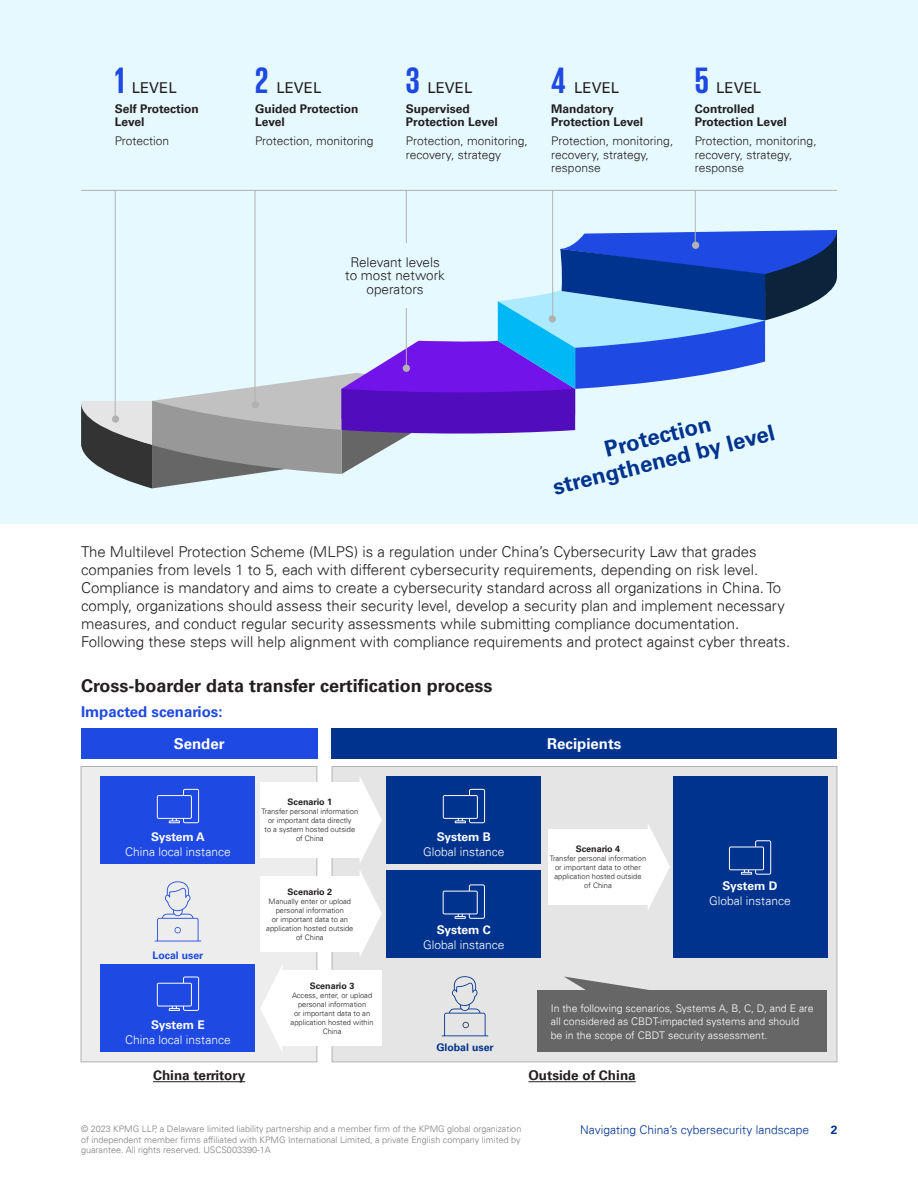
<style>
.page{position:relative;width:918px;height:1188px;background:#fff}
.page>*{position:absolute;margin:0;border:0;box-sizing:border-box;transform-origin:0 0}
.t1{font:700 37.5px "KPMG";color:#1e49e2}
.t2{font:700 22.2px/24.5px "Univers 65";color:#00338d;text-align:center}
.t3{font:700 18px "Univers 65";color:#231f20}
.t4{font:300 15px/18px "Univers 45";color:#231f20}
.t5{font:15px "Univers 55 Roman";color:#231f20}
.t6{font:700 15px "Univers 65";color:#1e49e2}
.t7{font:700 15px "Univers 65";color:#fff}
.t8{font:300 13.5px/13.5px "Univers 45";color:#231f20;text-align:center}
.t9{font:700 13.5px "Univers 65";color:#231f20}
.t10{font:300 12px/13.5px "Univers 45";color:#231f20}
.t11{font:700 12px/13.5px "Univers 65";color:#231f20}
.t12{font:300 12px "Univers 45";color:#fff}
.t13{font:300 12px "Univers 45";color:#00338d}
.t14{font:700 12px "Univers 65";color:#fff}
.t15{font:700 12px "Univers 65";color:#00338d}
.t16{font:300 10.5px/13.5px "Univers 45";color:#fff}
.t17{font:700 10.5px "Univers 65";color:#00338d}
.t18{font:700 10.5px "Univers 65";color:#1e49e2}
.t19{font:300 9px/10.8px "Univers 45";color:#7c7e81;text-align:justify}
.t20{font:700 9px "Univers 65";color:#231f20}
.t21{font:300 7.5px/9px "Univers 45";color:#231f20;text-align:center}
</style>
<div class="page">
<div style="left:0;top:0;width:918px;height:524px;background:#e6f9ff"></div>
<svg style="left:81px;top:230px;width:756px;height:258px"></svg>
<hr style="left:81px;top:190px;width:756px;height:1px;background:#b2b2b2">
<hr style="left:115px;top:191px;width:1px;height:228px;background:#b2b2b2">
<hr style="left:255px;top:190px;width:1px;height:215px;background:#b2b2b2">
<hr style="left:406px;top:190px;width:1px;height:178px;background:#b2b2b2">
<hr style="left:552px;top:190px;width:1px;height:129px;background:#b2b2b2">
<hr style="left:695px;top:190px;width:1px;height:55px;background:#b2b2b2">
<div style="left:112px;top:415px;width:7px;height:8px;background:#b2b2b2;border-radius:50%"></div>
<div style="left:252px;top:401px;width:7px;height:7px;background:#b2b2b2;border-radius:50%"></div>
<div style="left:403px;top:365px;width:7px;height:7px;background:#b2b2b2;border-radius:50%"></div>
<div style="left:549px;top:315px;width:7px;height:8px;background:#b2b2b2;border-radius:50%"></div>
<div style="left:692px;top:242px;width:7px;height:7px;background:#b2b2b2;border-radius:50%"></div>
<div style="left:322px;top:243px;width:146px;height:64px;background:#e6f9ff"></div>
<div style="left:81px;top:766px;width:236px;height:296px;background:#ededed;border:1px solid #b2b2b2"></div>
<div style="left:332px;top:766px;width:505px;height:296px;background:#e5e5e5;border:1px solid #b2b2b2"></div>
<hr style="left:153px;top:1081px;width:92px;height:1px;background:#231f20">
<hr style="left:528px;top:1081px;width:108px;height:1px;background:#231f20">
<div style="left:101px;top:776px;width:154px;height:88px;background:#1e49e2"></div>
<div style="left:101px;top:965px;width:154px;height:87px;background:#1e49e2"></div>
<div style="left:387px;top:776px;width:154px;height:88px;background:#00338d"></div>
<div style="left:387px;top:870px;width:154px;height:88px;background:#00338d"></div>
<div style="left:673px;top:776px;width:154px;height:182px;background:#00338d"></div>
<div style="left:81px;top:728px;width:236px;height:31px;background:#1e49e2"></div>
<div style="left:332px;top:728px;width:505px;height:31px;background:#00338d"></div>
<div style="left:260px;top:782px;width:100px;height:75px;background:#fff"></div>
<div style="left:260px;top:876px;width:100px;height:75px;background:#fff"></div>
<div style="left:548px;top:829px;width:100px;height:75px;background:#fff"></div>
<div style="left:282px;top:971px;width:100px;height:75px;background:#fff"></div>
<svg style="left:360px;top:778px;width:22px;height:84px"></svg>
<svg style="left:360px;top:871px;width:22px;height:85px"></svg>
<svg style="left:648px;top:824px;width:22px;height:85px"></svg>
<svg style="left:260px;top:966px;width:22px;height:85px"></svg>
<div style="left:537px;top:991px;width:290px;height:61px;background:#666"></div>
<svg style="left:564px;top:976px;width:116px;height:15px"></svg>
<svg style="left:157px;top:789px;width:42px;height:34px"></svg>
<svg style="left:157px;top:976px;width:42px;height:35px"></svg>
<svg style="left:443px;top:789px;width:42px;height:34px"></svg>
<svg style="left:443px;top:884px;width:42px;height:35px"></svg>
<svg style="left:729px;top:840px;width:42px;height:35px"></svg>
<svg style="left:155px;top:881px;width:46px;height:60px"></svg>
<svg style="left:442px;top:976px;width:46px;height:60px"></svg>
<h1 class="t1" style="left:115px;top:61px;width:11px">1</h1>
<p class="t5" style="left:132px;top:79px;width:47px">LEVEL</p>
<h1 class="t1" style="left:255px;top:61px;width:15px">2</h1>
<p class="t5" style="left:276px;top:79px;width:47px">LEVEL</p>
<h1 class="t1" style="left:406px;top:61px;width:15px">3</h1>
<p class="t5" style="left:427px;top:79px;width:47px">LEVEL</p>
<h1 class="t1" style="left:551px;top:61px;width:16px">4</h1>
<p class="t5" style="left:574px;top:79px;width:47px">LEVEL</p>
<h1 class="t1" style="left:695px;top:61px;width:16px">5</h1>
<p class="t5" style="left:716px;top:79px;width:47px">LEVEL</p>
<p class="t11" style="left:115px;top:102px;width:86px">Self Protection<br>Level</p>
<p class="t10" style="left:115px;top:134px;width:56px">Protection</p>
<p class="t11" style="left:255px;top:102px;width:105px">Guided Protection<br>Level</p>
<p class="t10" style="left:255px;top:134px;width:120px">Protection, monitoring</p>
<p class="t11" style="left:406px;top:102px;width:93px">Supervised<br>Protection Level</p>
<p class="t10" style="left:406px;top:134px;width:124px">Protection, monitoring, recovery, strategy</p>
<p class="t11" style="left:551px;top:102px;width:93px">Mandatory<br>Protection Level</p>
<p class="t10" style="left:551px;top:134px;width:124px">Protection, monitoring, recovery, strategy, response</p>
<p class="t11" style="left:695px;top:102px;width:93px">Controlled<br>Protection Level</p>
<p class="t10" style="left:695px;top:134px;width:124px">Protection, monitoring, recovery, strategy, response</p>
<p class="t8" style="left:345px;top:255px;width:101px">Relevant levels to most network operators</p>
<h2 class="t2" style="left:544px;top:452px;width:229px;rotate:-14deg">Protection strengthened by level</h2>
<p class="t4" style="left:81px;top:543px;width:711px">The Multilevel Protection Scheme (MLPS) is a regulation under China’s Cybersecurity Law that grades companies from levels 1 to 5, each with different cybersecurity requirements, depending on risk level.<br>Compliance is mandatory and aims to create a cybersecurity standard across all organizations in China. To comply, organizations should assess their security level, develop a security plan and implement necessary measures, and conduct regular security assessments while submitting compliance documentation.<br>Following these steps will help alignment with compliance requirements and protect against cyber threats.</p>
<p class="t3" style="left:81px;top:676px;width:413px">Cross-boarder data transfer certification process</p>
<p class="t6" style="left:81px;top:703px;width:143px">Impacted scenarios:</p>
<p class="t7" style="left:174px;top:735px;width:52px">Sender</p>
<p class="t7" style="left:547px;top:735px;width:76px">Recipients</p>
<p class="t14" style="left:151px;top:829px;width:55px">System A</p>
<p class="t12" style="left:125px;top:844px;width:107px">China local instance</p>
<p class="t18" style="left:153px;top:949px;width:52px">Local user</p>
<p class="t20" style="left:288px;top:797px;width:46px">Scenario 1</p>
<p class="t21" style="left:262px;top:807px;width:98px">Transfer personal information or important data directly<br>to a system hosted outside of China</p>
<p class="t20" style="left:288px;top:886px;width:46px">Scenario 2</p>
<p class="t21" style="left:266px;top:896px;width:89px">Manually enter or upload personal information<br>or important data to an application hosted outside of China</p>
<p class="t14" style="left:437px;top:829px;width:56px">System B</p>
<p class="t12" style="left:423px;top:844px;width:83px">Global instance</p>
<p class="t14" style="left:437px;top:923px;width:56px">System C</p>
<p class="t12" style="left:423px;top:938px;width:83px">Global instance</p>
<p class="t20" style="left:576px;top:844px;width:46px">Scenario 4</p>
<p class="t21" style="left:550px;top:854px;width:98px">Transfer personal information or important data to other application hosted outside<br>of China</p>
<p class="t14" style="left:723px;top:879px;width:56px">System D</p>
<p class="t12" style="left:709px;top:894px;width:83px">Global instance</p>
<p class="t14" style="left:151px;top:1018px;width:55px">System E</p>
<p class="t12" style="left:125px;top:1033px;width:107px">China local instance</p>
<p class="t20" style="left:310px;top:981px;width:46px">Scenario 3</p>
<p class="t21" style="left:291px;top:991px;width:84px">Access, enter, or upload personal information<br>or important data to an application hosted within<br>China</p>
<p class="t16" style="left:551px;top:1001px;width:264px">In the following scenarios, Systems A, B, C, D, and E are all considered as CBDT-impacted systems and should be in the scope of CBDT security assessment.</p>
<p class="t17" style="left:436px;top:1041px;width:59px">Global user</p>
<p class="t9" style="left:153px;top:1068px;width:94px">China territory</p>
<p class="t9" style="left:528px;top:1068px;width:109px">Outside of China</p>
<p class="t19" style="left:81px;top:1123px;width:442px">© 2023 KPMG LLP, a Delaware limited liability partnership and a member firm of the KPMG global organization of independent member firms affiliated with KPMG International Limited, a private English company limited by guarantee. All rights reserved. USCS003390-1A</p>
<p class="t13" style="left:580px;top:1123px;width:230px">Navigating China’s cybersecurity landscape</p>
<p class="t15" style="left:831px;top:1123px;width:8px">2</p>
</div>
